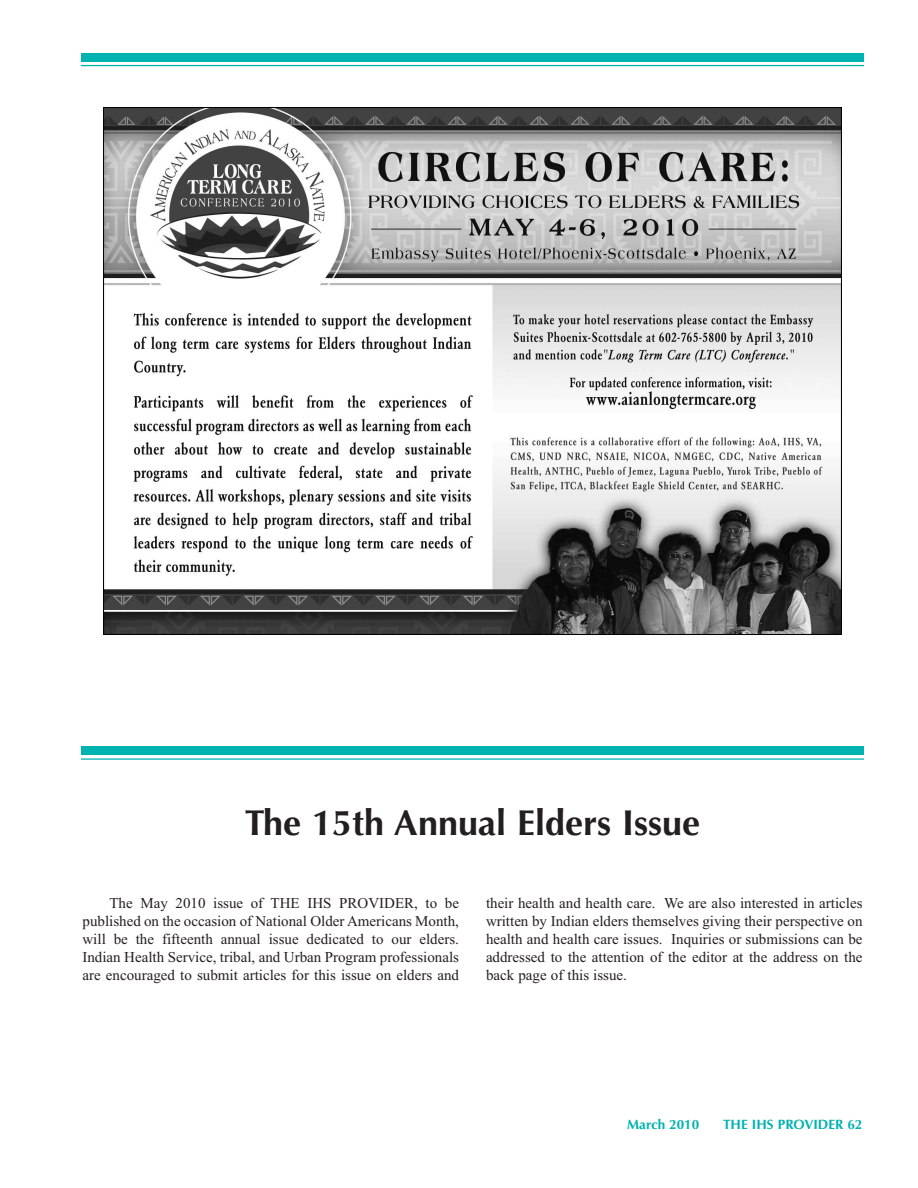
<style>
.page{position:relative;width:918px;height:1188px;background:#fff}
.page>*{position:absolute;margin:0;border:0;box-sizing:border-box;transform-origin:0 0}
.t1{font:700 36px "Optima";color:#231f20}
.t2{font:15px "Times New Roman";color:#231f20}
.t3{font:700 13.5px "Optima";color:#00b2b0}
</style>
<div class="page">
<hr style="left:81px;top:65px;width:783px;height:1px;background:#00b2b0">
<div style="left:81px;top:53px;width:783px;height:9px;background:#00b2b0"></div>
<img style="left:103px;top:108px;width:739px;height:527px">
<hr style="left:81px;top:758px;width:783px;height:2px;background:#00b2b0">
<div style="left:81px;top:747px;width:783px;height:8px;background:#00b2b0"></div>
<h1 class="t1" style="left:245px;top:807px;width:457px">The 15th Annual Elders Issue</h1>
<p class="t2" style="left:110px;top:897px;width:351px">The May 2010 issue of THE IHS PROVIDER, to be</p>
<p class="t2" style="left:486px;top:897px;width:378px">their health and health care. We are also interested in articles</p>
<p class="t2" style="left:83px;top:915px;width:378px">published on the occasion of National Older Americans Month,</p>
<p class="t2" style="left:486px;top:915px;width:378px">written by Indian elders themselves giving their perspective on</p>
<p class="t2" style="left:83px;top:933px;width:378px">will be the fifteenth annual issue dedicated to our elders.</p>
<p class="t2" style="left:486px;top:933px;width:378px">health and health care issues. Inquiries or submissions can be</p>
<p class="t2" style="left:83px;top:951px;width:378px">Indian Health Service, tribal, and Urban Program professionals</p>
<p class="t2" style="left:486px;top:951px;width:378px">addressed to the attention of the editor at the address on the</p>
<p class="t2" style="left:83px;top:969px;width:378px">are encouraged to submit articles for this issue on elders and</p>
<p class="t2" style="left:486px;top:969px;width:143px">back page of this issue.</p>
<p class="t3" style="left:627px;top:1119px;width:74px">March 2010</p>
<p class="t3" style="left:723px;top:1119px;width:141px">THE IHS PROVIDER 62</p>
</div>
